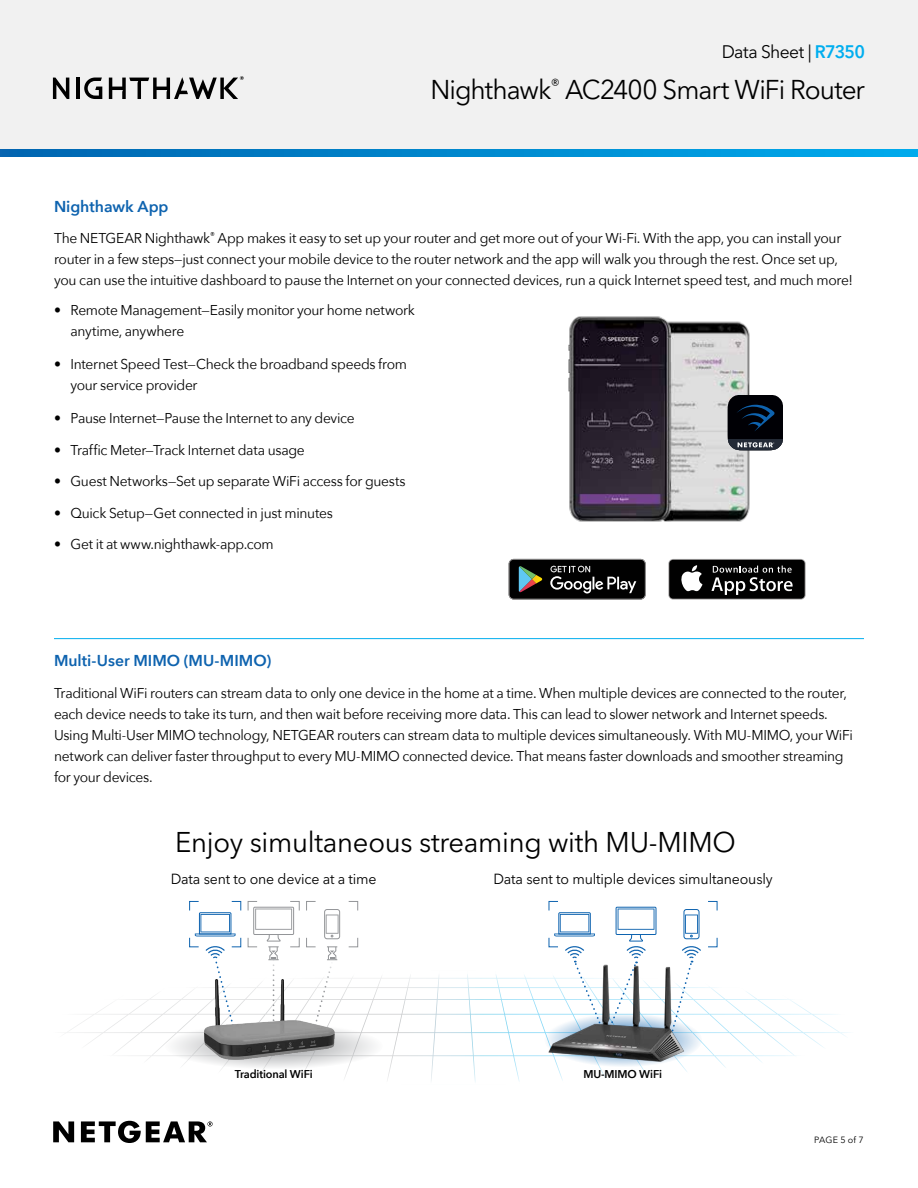
<style>
.page{position:relative;width:918px;height:1188px;background:#fff}
.page>*{position:absolute;margin:0;border:0;box-sizing:border-box;transform-origin:0 0}
.t1{font:28.35px "Avenir Next LT Pro";letter-spacing:-.01em;color:#000}
.t2{font:27px "Avenir Next LT Pro";letter-spacing:-.04em;color:#000}
.t3{font:18px "Avenir Next LT Pro";letter-spacing:-.03em;color:#000}
.t4{font:600 15.75px "Avenir Next";color:#0e63af}
.t5{font:14.55px "Avenir Next LT Pro";letter-spacing:-.01em;color:#000}
.t6{font:14.25px/21px "Avenir Next";letter-spacing:-.025em;color:#000}
.t7{font:600 11.25px "Avenir Next";letter-spacing:-.01em;color:#000}
.t8{font:9px "Avenir Next LT Pro";letter-spacing:.015em;color:#000}
.s1{font-weight:600;color:#00aeef}
</style>
<div class="page">
<div style="left:0;top:0;width:918px;height:156px;background:#f1f1f1"></div>
<svg style="left:53px;top:1121px;width:160px;height:22px"></svg>
<svg style="left:53px;top:78px;width:16px;height:21px"></svg>
<hr style="left:76px;top:78px;width:3px;height:21px;background:#000">
<svg style="left:84px;top:78px;width:18px;height:21px"></svg>
<svg style="left:109px;top:76px;width:135px;height:23px"></svg>
<svg style="left:0;top:149px;width:918px;height:8px;background:#0087cd"></svg>
<svg style="left:668px;top:559px;width:138px;height:41px"></svg>
<div style="left:669px;top:560px;width:136px;height:39px;background:#010101;border-radius:4px"></div>
<svg style="left:681px;top:565px;width:21px;height:26px"></svg>
<svg style="left:711px;top:566px;width:82px;height:29px"></svg>
<svg style="left:509px;top:559px;width:137px;height:41px;background:#2b2c2b"></svg>
<img style="left:568px;top:316px;width:185px;height:206px">
<svg style="left:728px;top:395px;width:55px;height:55px;background:#161c27"></svg>
<hr style="left:54px;top:638px;width:810px;height:1px;background:#00aeef">
<svg style="left:66px;top:974px;width:782px;height:108px"></svg>
<svg style="left:708px;top:901px;width:10px;height:10px"></svg>
<svg style="left:708px;top:937px;width:10px;height:10px"></svg>
<svg style="left:548px;top:901px;width:154px;height:167px"></svg>
<svg style="left:164px;top:901px;width:219px;height:169px"></svg>
<img style="left:544px;top:957px;width:151px;height:113px">
<p class="t3" style="left:722px;top:41px;width:145px">Data Sheet | <span class="s1">R7350</span></p>
<h2 class="t2" style="left:431px;top:73px;width:436px">Nighthawk<sup>®</sup> AC2400 Smart WiFi Router</h2>
<p class="t4" style="left:54px;top:193px;width:116px">Nighthawk App</p>
<p class="t6" style="left:54px;top:227px;width:801px">The NETGEAR Nighthawk<sup>®</sup> App makes it easy to set up your router and get more out of your Wi-Fi. With the app, you can install your router in a few steps—just connect your mobile device to the router network and the app will walk you through the rest. Once set up, you can use the intuitive dashboard to pause the Internet on your connected devices, run a quick Internet speed test, and much more!</p>
<p class="t6" style="left:71px;top:299px;width:346px;text-indent:-17px">• Remote Management—Easily monitor your home network anytime, anywhere</p>
<p class="t6" style="left:71px;top:353px;width:338px;text-indent:-17px">• Internet Speed Test—Check the broadband speeds from your service provider</p>
<p class="t6" style="left:54px;top:407px;width:302px">• Pause Internet—Pause the Internet to any device</p>
<p class="t6" style="left:54px;top:438px;width:252px">• Traffic Meter—Track Internet data usage</p>
<p class="t6" style="left:54px;top:470px;width:353px">• Guest Networks—Set up separate WiFi access for guests</p>
<p class="t6" style="left:54px;top:501px;width:280px">• Quick Setup—Get connected in just minutes</p>
<p class="t6" style="left:54px;top:533px;width:221px">• Get it at www.nighthawk-app.com</p>
<p class="t4" style="left:54px;top:647px;width:219px">Multi-User MIMO (MU-MIMO)</p>
<p class="t6" style="left:54px;top:681px;width:801px">Traditional WiFi routers can stream data to only one device in the home at a time. When multiple devices are connected to the router, each device needs to take its turn, and then wait before receiving more data. This can lead to slower network and Internet speeds.<br>Using Multi-User MIMO technology, NETGEAR routers can stream data to multiple devices simultaneously. With MU-MIMO, your WiFi network can deliver faster throughput to every MU-MIMO connected device. That means faster downloads and smoother streaming for your devices.</p>
<h1 class="t1" style="left:175px;top:826px;width:562px">Enjoy simultaneous streaming with MU-MIMO</h1>
<p class="t5" style="left:171px;top:871px;width:207px">Data sent to one device at a time</p>
<p class="t5" style="left:493px;top:871px;width:281px">Data sent to multiple devices simultaneously</p>
<p class="t7" style="left:235px;top:1065px;width:79px">Traditional WiFi</p>
<p class="t7" style="left:583px;top:1065px;width:80px">MU-MIMO WiFi</p>
<p class="t8" style="left:814px;top:1134px;width:51px">PAGE 5 of 7</p>
</div>
